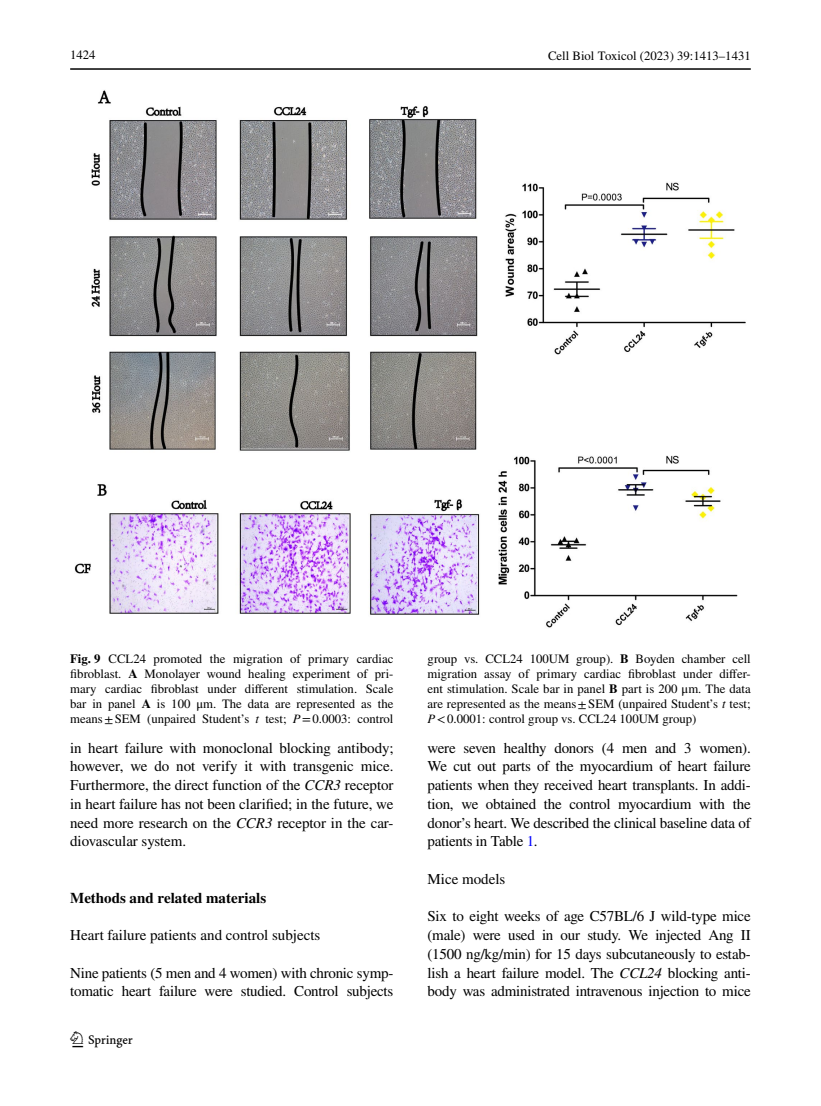
<style>
.page{position:relative;width:821px;height:1106px;background:#fff}
.page>*{position:absolute;margin:0;border:0;box-sizing:border-box;transform-origin:0 0}
.t1{font:22.5px "Springnew Regular 2";color:#000}
.t2{font:15px/18.8px "STIX";letter-spacing:-.015em;color:#000;text-align:justify}
.t3{font:700 15px "STIX";color:#000}
.t4{font:12.75px/15px "STIX";color:#000;text-align:justify}
.s1{font-weight:700}
.s2{font-style:italic}
.s3{color:#00f}
</style>
<div class="page">
<hr style="left:70px;top:68px;width:680px;height:2px;background:#000">
<img style="left:74px;top:90px;width:672px;height:538px">
<p class="t4" style="left:70px;top:48px;width:27px">1424</p>
<p class="t4" style="left:548px;top:49px;width:204px">Cell Biol Toxicol (2023) 39:1413–1431</p>
<p class="t4" style="left:70px;top:652px;width:325px"><span class="s1">Fig. 9</span> CCL24 promoted the migration of primary cardiac fibroblast. <span class="s1">A</span> Monolayer wound healing experiment of pri&shy;mary cardiac fibroblast under different stimulation. Scale bar in panel <span class="s1">A</span> is 100 μm. The data are represented as the means±SEM (unpaired Student’s <span class="s2">t</span> test; <span class="s2">P</span>=0.0003: control</p>
<p class="t4" style="left:427px;top:652px;width:325px">group vs. CCL24 100UM group). <span class="s1">B</span> Boyden chamber cell migration assay of primary cardiac fibroblast under differ&shy;ent stimulation. Scale bar in panel <span class="s1">B</span> part is 200 μm. The data are represented as the means±SEM (unpaired Student’s <span class="s2">t</span> test; <span class="s2">P</span>&lt;0.0001: control group vs. CCL24 100UM group)</p>
<p class="t2" style="left:70px;top:739px;width:325px">in heart failure with monoclonal blocking antibody; however, we do not verify it with transgenic mice.<br>Furthermore, the direct function of the <span class="s2">CCR3</span> receptor in heart failure has not been clarified; in the future, we need more research on the <span class="s2">CCR3</span> receptor in the car&shy;diovascular system.</p>
<p class="t3" style="left:70px;top:888px;width:197px">Methods and related materials</p>
<p class="t2" style="left:70px;top:926px;width:252px">Heart failure patients and control subjects</p>
<p class="t2" style="left:70px;top:964px;width:325px">Nine patients (5 men and 4 women) with chronic symp&shy;tomatic heart failure were studied. Control subjects</p>
<h1 class="t1" style="left:72px;top:1031px;width:62px">1 3</h1>
<p class="t2" style="left:427px;top:739px;width:325px">were seven healthy donors (4 men and 3 women).<br>We cut out parts of the myocardium of heart failure patients when they received heart transplants. In addi&shy;tion, we obtained the control myocardium with the donor’s heart. We described the clinical baseline data of patients in Table <span class="s3">1</span>.</p>
<p class="t2" style="left:427px;top:870px;width:79px">Mice models</p>
<p class="t2" style="left:427px;top:908px;width:325px">Six to eight weeks of age C57BL/6 J wild-type mice (male) were used in our study. We injected Ang II (1500 ng/kg/min) for 15 days subcutaneously to estab&shy;lish a heart failure model. The <span class="s2">CCL24</span> blocking anti&shy;body was administrated intravenous injection to mice</p>
</div>
